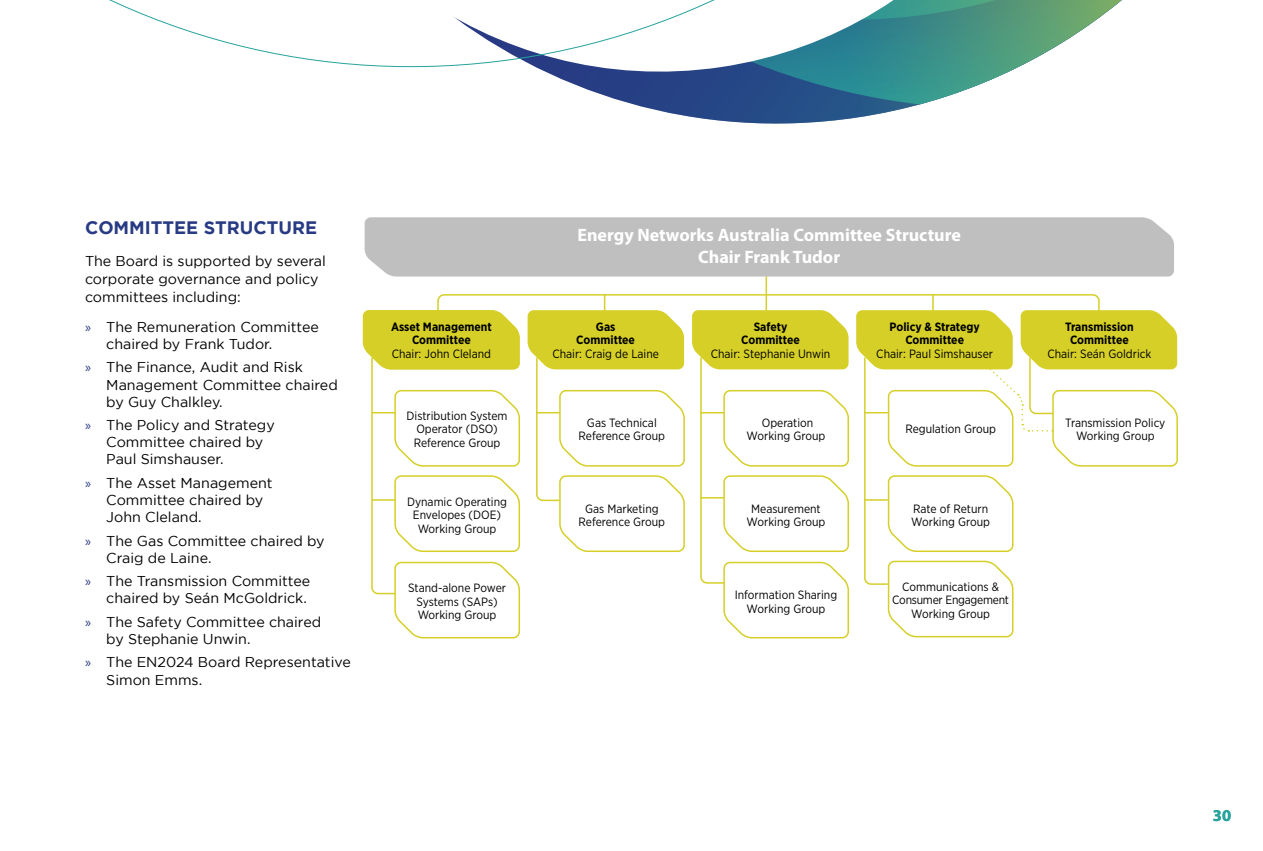
<style>
.page{position:relative;width:1263px;height:851px;background:#fff}
.page>*{position:absolute;margin:0;border:0;box-sizing:border-box;transform-origin:0 0}
.t1{font:700 18px/21.6px "Myriad Pro";color:#fff;text-align:center}
.HB{font:700 18px "Gotham";color:#283a83}
.t2{font:700 16.5px "Myriad Pro";color:#26a39c}
.body{font:14.25px/17.1px "Gotham";color:#000}
.body-2{font:12px/13.5px "Gotham Narrow";color:#000;text-align:center}
.body-3{font:700 12px/13.5px "Gotham Narrow";color:#000;text-align:center}
.s1{font-family:"Myriad Pro";color:#283a83}
.s2{font-weight:400}
.s3{font-weight:700}
</style>
<div class="page">
<hr style="left:765px;top:274px;width:2px;height:37px;background:#d5cf27">
<div style="left:365px;top:217px;width:809px;height:59px;background:#bfbfbf"></div>
<svg style="left:760px;top:117px;width:100px;height:6px"></svg>
<svg style="left:109px;top:0;width:1013px;height:117px"></svg>
<svg style="left:363px;top:293px;width:815px;height:346px"></svg>
<p class="HB" style="left:85px;top:217px;width:234px">COMMITTEE STRUCTURE</p>
<p class="body" style="left:85px;top:251px;width:242px;line-height:18px">The Board is supported by several corporate governance and policy committees including:</p>
<p class="body" style="left:106px;top:318px;width:214px;text-indent:-21px"><span class="s1">»</span> The Remuneration Committee chaired by Frank Tudor.</p>
<p class="body" style="left:106px;top:358px;width:233px;text-indent:-21px"><span class="s1">»</span> The Finance, Audit and Risk<br>Management Committee chaired by Guy Chalkley.</p>
<p class="body" style="left:106px;top:416px;width:170px;text-indent:-21px"><span class="s1">»</span> The Policy and Strategy<br>Committee chaired by<br>Paul Simshauser.</p>
<p class="body" style="left:106px;top:474px;width:168px;text-indent:-21px"><span class="s1">»</span> The Asset Management<br>Committee chaired by<br>John Cleland.</p>
<p class="body" style="left:106px;top:531px;width:220px;text-indent:-21px"><span class="s1">»</span> The Gas Committee chaired by<br>Craig de Laine.</p>
<p class="body" style="left:85px;top:572px;width:227px;text-align:right"><span class="s1">»</span> The Transmission Committee chaired by Seán McGoldrick.</p>
<p class="body" style="left:106px;top:613px;width:217px;text-indent:-21px"><span class="s1">»</span> The Safety Committee chaired by Stephanie Unwin.</p>
<p class="body" style="left:106px;top:653px;width:246px;text-indent:-21px"><span class="s1">»</span> The EN2024 Board Representative<br>Simon Emms.</p>
<p class="t1" style="left:577px;top:224px;width:385px">Energy Networks Australia Committee Structure<br>Chair Frank Tudor</p>
<p class="body-3" style="left:391px;top:319px;width:102px">Asset Management<br>Committee<br><span class="s2">Chair: John Cleland</span></p>
<p class="body-2" style="left:711px;top:319px;width:121px"><span class="s3">Safety<br>Committee<br></span>Chair: Stephanie Unwin</p>
<p class="body-3" style="left:1047px;top:319px;width:105px">Transmission<br>Committee<br><span class="s2">Chair: Seán Goldrick</span></p>
<p class="body-3" style="left:876px;top:319px;width:118px">Policy &amp; Strategy<br>Committee<br><span class="s2">Chair: Paul Simshauser</span></p>
<p class="body-2" style="left:552px;top:319px;width:108px"><span class="s3">Gas<br>Committee<br></span>Chair: Craig de Laine</p>
<p class="body-2" style="left:407px;top:408px;width:102px">Distribution System<br>Operator (DSO)<br>Reference Group</p>
<p class="body-2" style="left:407px;top:494px;width:101px">Dynamic Operating<br>Envelopes (DOE)<br>Working Group</p>
<p class="body-2" style="left:408px;top:581px;width:100px">Stand-alone Power<br>Systems (SAPs)<br>Working Group</p>
<p class="body-2" style="left:578px;top:415px;width:88px">Gas Technical<br>Reference Group</p>
<p class="body-2" style="left:578px;top:501px;width:88px">Gas Marketing<br>Reference Group</p>
<p class="body-2" style="left:747px;top:415px;width:80px">Operation<br>Working Group</p>
<p class="body-2" style="left:747px;top:501px;width:80px">Measurement<br>Working Group</p>
<p class="body-2" style="left:735px;top:587px;width:104px">Information Sharing<br>Working Group</p>
<p class="body-2" style="left:905px;top:422px;width:92px">Regulation Group</p>
<p class="body-2" style="left:911px;top:501px;width:80px;text-align:left">Rate of Return<br>Working Group</p>
<p class="body-2" style="left:892px;top:579px;width:118px">Communications &amp;<br>Consumer Engagement<br>Working Group</p>
<p class="body-2" style="left:1065px;top:415px;width:102px">Transmission Policy<br>Working Group</p>
<p class="t2" style="left:1213px;top:804px;width:20px">30</p>
</div>
